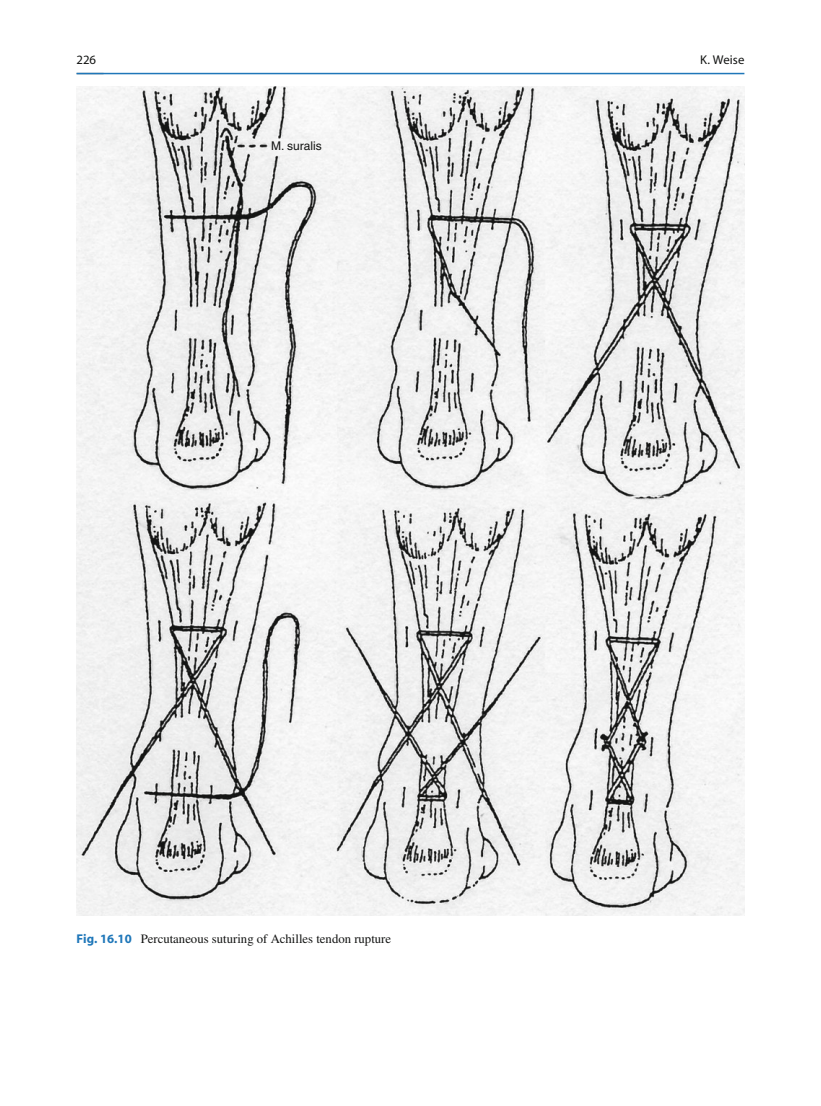
<style>
.page{position:relative;width:821px;height:1106px;background:#fff}
.page>*{position:absolute;margin:0;border:0;box-sizing:border-box;transform-origin:0 0}
.t1{font:12.75px "Times";color:#131413}
.t2{font:12.75px "Myriad";color:#131413}
.t3{font:12px "Helvetica";color:#131413}
.s1{font-family:"Myriad";font-weight:700;color:#1f77b9}
</style>
<div class="page">
<hr style="left:77px;top:73px;width:667px;height:1px;background:#1f77b9">
<img style="left:77px;top:86px;width:667px;height:829px">
<p class="t2" style="left:77px;top:55px;width:21px">226</p>
<p class="t2" style="left:700px;top:55px;width:46px">K. Weise</p>
<p class="t3" style="left:271px;top:141px;width:52px">M. suralis</p>
<p class="t1" style="left:77px;top:933px;width:316px"><span class="s1">Fig. 16.10</span> Percutaneous suturing of Achilles tendon rupture</p>
</div>
